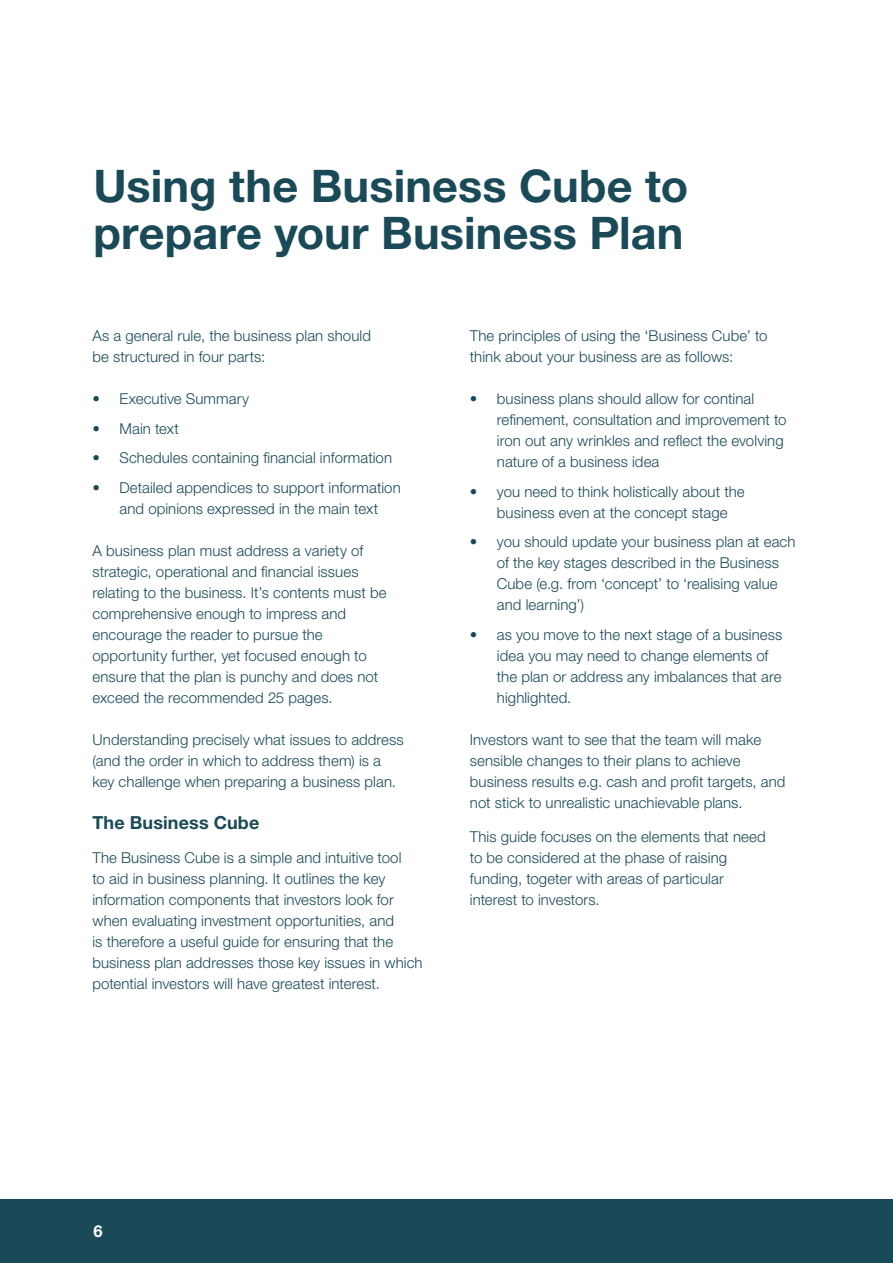
<style>
.page{position:relative;width:893px;height:1263px;background:#fff}
.page>*{position:absolute;margin:0;border:0;box-sizing:border-box;transform-origin:0 0}
.t1{font:700 45px/46.5px "Helvetica Neue LT Std";letter-spacing:.005em;color:#1a4a58}
.t2{font:700 18px "Helvetica Neue LT Std";letter-spacing:.01em;color:#1a4a58}
.t3{font:700 16.5px "Helvetica Neue LT Std";color:#fff}
.t4{font:300 15px/21px "Helvetica Neue LT Std";letter-spacing:.005em;color:#1a4a58}
</style>
<div class="page">
<div style="left:0;top:1199px;width:893px;height:64px;background:#1a4a58"></div>
<p class="t1" style="left:94px;top:162px;width:596px">Using the Business Cube to prepare your Business Plan</p>
<p class="t4" style="left:92px;top:325px;width:280px">As a general rule, the business plan should be structured in four parts:</p>
<p class="t4" style="left:92px;top:388px;width:158px">• Executive Summary</p>
<p class="t4" style="left:92px;top:418px;width:88px">• Main text</p>
<p class="t4" style="left:92px;top:447px;width:301px">• Schedules containing financial information</p>
<p class="t4" style="left:92px;top:477px;width:310px;text-align:center">• Detailed appendices to support information and opinions expressed in the main text</p>
<p class="t4" style="left:92px;top:540px;width:272px">A business plan must address a variety of</p>
<p class="t4" style="left:92px;top:561px;width:268px">strategic, operational and financial issues</p>
<p class="t4" style="left:92px;top:582px;width:296px">relating to the business. It’s contents must be</p>
<p class="t4" style="left:92px;top:603px;width:255px">comprehensive enough to impress and</p>
<p class="t4" style="left:92px;top:624px;width:232px">encourage the reader to pursue the</p>
<p class="t4" style="left:92px;top:645px;width:276px">opportunity further, yet focused enough to</p>
<p class="t4" style="left:92px;top:666px;width:287px">ensure that the plan is punchy and does not</p>
<p class="t4" style="left:92px;top:687px;width:242px">exceed the recommended 25 pages.</p>
<p class="t4" style="left:92px;top:729px;width:313px">Understanding precisely what issues to address</p>
<p class="t4" style="left:92px;top:750px;width:290px">(and the order in which to address them) is a</p>
<p class="t4" style="left:92px;top:771px;width:305px">key challenge when preparing a business plan.</p>
<p class="t2" style="left:92px;top:812px;width:168px">The Business Cube</p>
<p class="t4" style="left:92px;top:847px;width:332px">The Business Cube is a simple and intuitive tool<br>to aid in business planning. It outlines the key information components that investors look for when evaluating investment opportunities, and<br>is therefore a useful guide for ensuring that the business plan addresses those key issues in which potential investors will have greatest interest.</p>
<p class="t4" style="left:470px;top:325px;width:299px">The principles of using the ‘Business Cube’ to think about your business are as follows:</p>
<p class="t4" style="left:497px;top:388px;width:291px;text-indent:-27px">• business plans should allow for continal refinement, consultation and improvement to iron out any wrinkles and reflect the evolving nature of a business idea</p>
<p class="t4" style="left:497px;top:481px;width:249px;text-indent:-27px">• you need to think holistically about the business even at the concept stage</p>
<p class="t4" style="left:497px;top:531px;width:300px;text-indent:-27px">• you should update your business plan at each of the key stages described in the Business Cube (e.g. from ‘concept’ to ‘realising value and learning’)</p>
<p class="t4" style="left:497px;top:624px;width:287px;text-indent:-27px">• as you move to the next stage of a business idea you may need to change elements of the plan or address any imbalances that are highlighted.</p>
<p class="t4" style="left:470px;top:729px;width:317px">Investors want to see that the team will make sensible changes to their plans to achieve business results e.g. cash and profit targets, and not stick to unrealistic unachievable plans.</p>
<p class="t4" style="left:470px;top:826px;width:297px">This guide focuses on the elements that need</p>
<p class="t4" style="left:470px;top:847px;width:259px">to be considered at the phase of raising</p>
<p class="t4" style="left:470px;top:868px;width:255px">funding, togeter with areas of particular</p>
<p class="t4" style="left:470px;top:889px;width:131px">interest to investors.</p>
<p class="t3" style="left:94px;top:1221px;width:11px">6</p>
</div>
